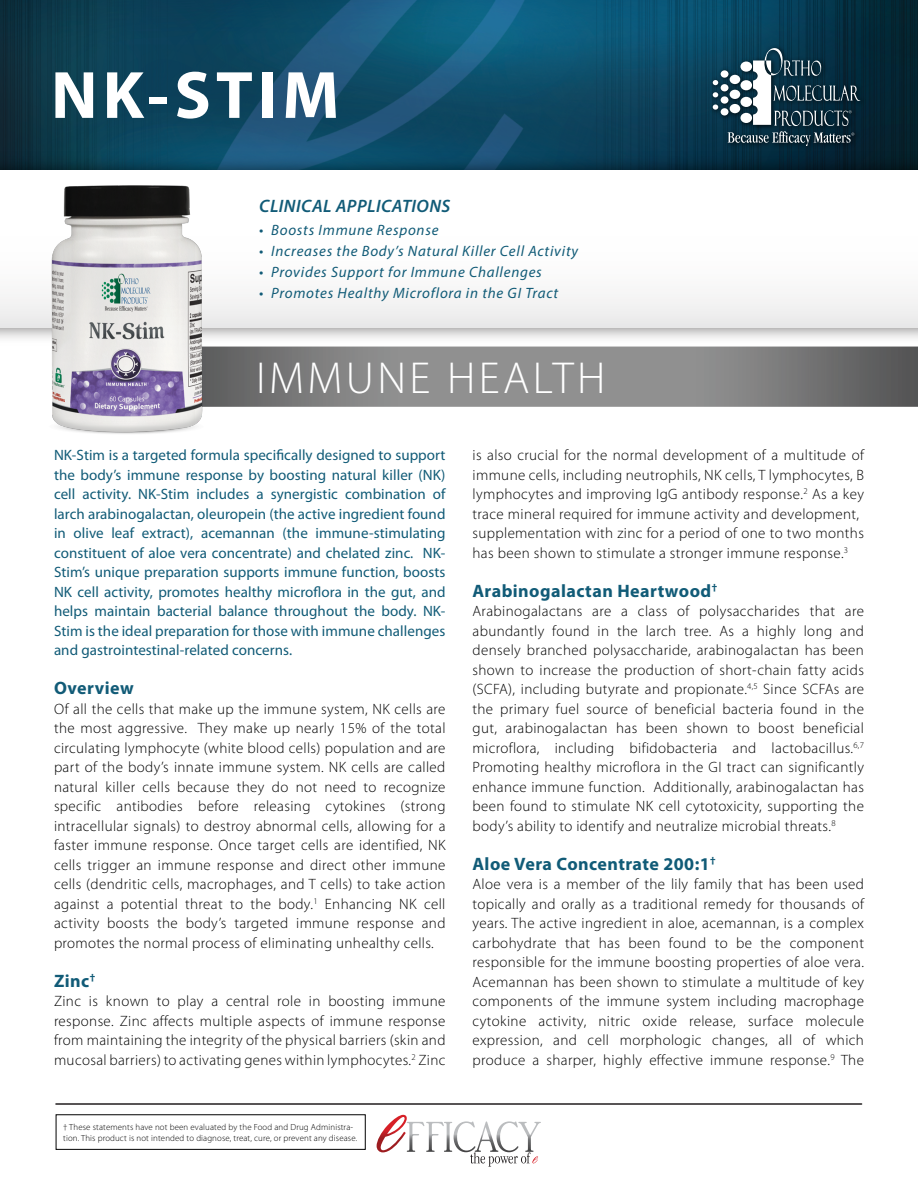
<style>
.page{position:relative;width:918px;height:1188px;background:#fff}
.page>*{position:absolute;margin:0;border:0;box-sizing:border-box;transform-origin:0 0}
.t1{font:700 67.5px "Myriad Pro";letter-spacing:.075em;color:#fff}
.t2{font:300 45px "Myriad Pro";letter-spacing:.075em;color:#fff}
.t3{font:700 18px "Myriad Pro";letter-spacing:.025em;color:#115b77}
.t4{font:italic 600 18px "Myriad Pro";letter-spacing:.025em;color:#115b77}
.t5{font:300 15px/19.5px "Myriad Pro";letter-spacing:.025em;color:#000;text-align:justify}
.t6{font:15px/19.5px "Myriad Pro";letter-spacing:.005em;color:#115b77;text-align:justify}
.t7{font:italic 15px "Myriad Pro";letter-spacing:.05em;color:#115b77}
.t8{font:300 8.85px/10.6px "Myriad Pro";letter-spacing:.015em;color:#000}
</style>
<div class="page">
<img style="left:0;top:0;width:918px;height:148px">
<img style="left:0;top:148px;width:918px;height:191px">
<div style="left:0;top:170px;width:918px;height:158px;background:#fefefe"></div>
<img style="left:214px;top:308px;width:704px;height:99px">
<svg style="left:377px;top:1115px;width:164px;height:52px"></svg>
<hr style="left:56px;top:1103px;width:806px;height:2px;background:#231f20">
<img style="left:707px;top:42px;width:161px;height:112px">
<div style="left:721px;top:70px;width:7px;height:8px;background:#fff;border-radius:50%"></div>
<div style="left:721px;top:84px;width:7px;height:7px;background:#fff;border-radius:50%"></div>
<div style="left:721px;top:96px;width:7px;height:8px;background:#fff;border-radius:50%"></div>
<div style="left:721px;top:108px;width:7px;height:8px;background:#fff;border-radius:50%"></div>
<svg style="left:713px;top:80px;width:5px;height:5px"></svg>
<svg style="left:713px;top:92px;width:5px;height:5px"></svg>
<svg style="left:713px;top:104px;width:5px;height:6px"></svg>
<svg style="left:728px;top:48px;width:132px;height:98px;background:#3c5865"></svg>
<div style="left:56px;top:1114px;width:310px;height:36px;border:1px solid #000"></div>
<img style="left:41px;top:185px;width:173px;height:249px">
<h1 class="t1" style="left:51px;top:51px;width:290px">NK-STIM</h1>
<p class="t4" style="left:259px;top:194px;width:193px">CLINICAL APPLICATIONS</p>
<p class="t7" style="left:259px;top:220px;width:181px">• Boosts Immune Response</p>
<p class="t7" style="left:259px;top:241px;width:320px">• Increases the Body’s Natural Killer Cell Activity</p>
<p class="t7" style="left:259px;top:262px;width:284px">• Provides Support for Immune Challenges</p>
<p class="t7" style="left:259px;top:283px;width:300px">• Promotes Healthy Microflora in the GI Tract</p>
<h2 class="t2" style="left:256px;top:351px;width:351px">IMMUNE HEALTH</h2>
<p class="t6" style="left:54px;top:446px;width:393px">NK-Stim is a targeted formula specifically designed to support the body’s immune response by boosting natural killer (NK) cell activity. NK-Stim includes a synergistic combination of larch arabinogalactan, oleuropein (the active ingredient found in olive leaf extract), acemannan (the immune-stimulating constituent of aloe vera concentrate) and chelated zinc. NK-Stim’s unique preparation supports immune function, boosts NK cell activity, promotes healthy microflora in the gut, and helps maintain bacterial balance throughout the body. NK-Stim is the ideal preparation for those with immune challenges and gastrointestinal-related concerns.</p>
<p class="t3" style="left:54px;top:677px;width:81px">Overview</p>
<p class="t5" style="left:54px;top:699px;width:393px">Of all the cells that make up the immune system, NK cells are the most aggressive. They make up nearly 15% of the total circulating lymphocyte (white blood cells) population and are part of the body’s innate immune system. NK cells are called natural killer cells because they do not need to recognize specific antibodies before releasing cytokines (strong intracellular signals) to destroy abnormal cells, allowing for a faster immune response. Once target cells are identified, NK cells trigger an immune response and direct other immune cells (dendritic cells, macrophages, and T cells) to take action against a potential threat to the body.<sup>1</sup> Enhancing NK cell activity boosts the body’s targeted immune response and promotes the normal process of eliminating unhealthy cells.</p>
<p class="t3" style="left:54px;top:969px;width:43px">Zinc<sup>†</sup></p>
<p class="t5" style="left:54px;top:991px;width:393px">Zinc is known to play a central role in boosting immune response. Zinc affects multiple aspects of immune response from maintaining the integrity of the physical barriers (skin and mucosal barriers) to activating genes within lymphocytes.<sup>2</sup> Zinc</p>
<p class="t8" style="left:63px;top:1122px;width:296px">† These statements have not been evaluated by the Food and Drug Administra&shy;tion. This product is not intended to diagnose, treat, cure, or prevent any disease.</p>
<p class="t5" style="left:472px;top:445px;width:393px;text-align:left">is also crucial for the normal development of a multitude of immune cells, including neutrophils, NK cells, T lymphocytes, B lymphocytes and improving IgG antibody response.<sup>2</sup> As a key trace mineral required for immune activity and development, supplementation with zinc for a period of one to two months has been shown to stimulate a stronger immune response.<sup>3</sup></p>
<p class="t3" style="left:472px;top:579px;width:246px">Arabinogalactan Heartwood<sup>†</sup></p>
<p class="t5" style="left:472px;top:601px;width:393px">Arabinogalactans are a class of polysaccharides that are abundantly found in the larch tree. As a highly long and densely branched polysaccharide, arabinogalactan has been shown to increase the production of short-chain fatty acids (SCFA), including butyrate and propionate.<sup>4,5</sup> Since SCFAs are the primary fuel source of beneficial bacteria found in the gut, arabinogalactan has been shown to boost beneficial microflora, including bifidobacteria and lactobacillus.<sup>6,7<br></sup>Promoting healthy microflora in the GI tract can significantly enhance immune function. Additionally, arabinogalactan has been found to stimulate NK cell cytotoxicity, supporting the body’s ability to identify and neutralize microbial threats.<sup>8</sup></p>
<p class="t3" style="left:472px;top:852px;width:245px">Aloe Vera Concentrate 200:1<sup>†</sup></p>
<p class="t5" style="left:472px;top:874px;width:393px">Aloe vera is a member of the lily family that has been used topically and orally as a traditional remedy for thousands of years. The active ingredient in aloe, acemannan, is a complex carbohydrate that has been found to be the component responsible for the immune boosting properties of aloe vera.<br>Acemannan has been shown to stimulate a multitude of key components of the immune system including macrophage cytokine activity, nitric oxide release, surface molecule expression, and cell morphologic changes, all of which produce a sharper, highly effective immune response.<sup>9</sup> The</p>
</div>
